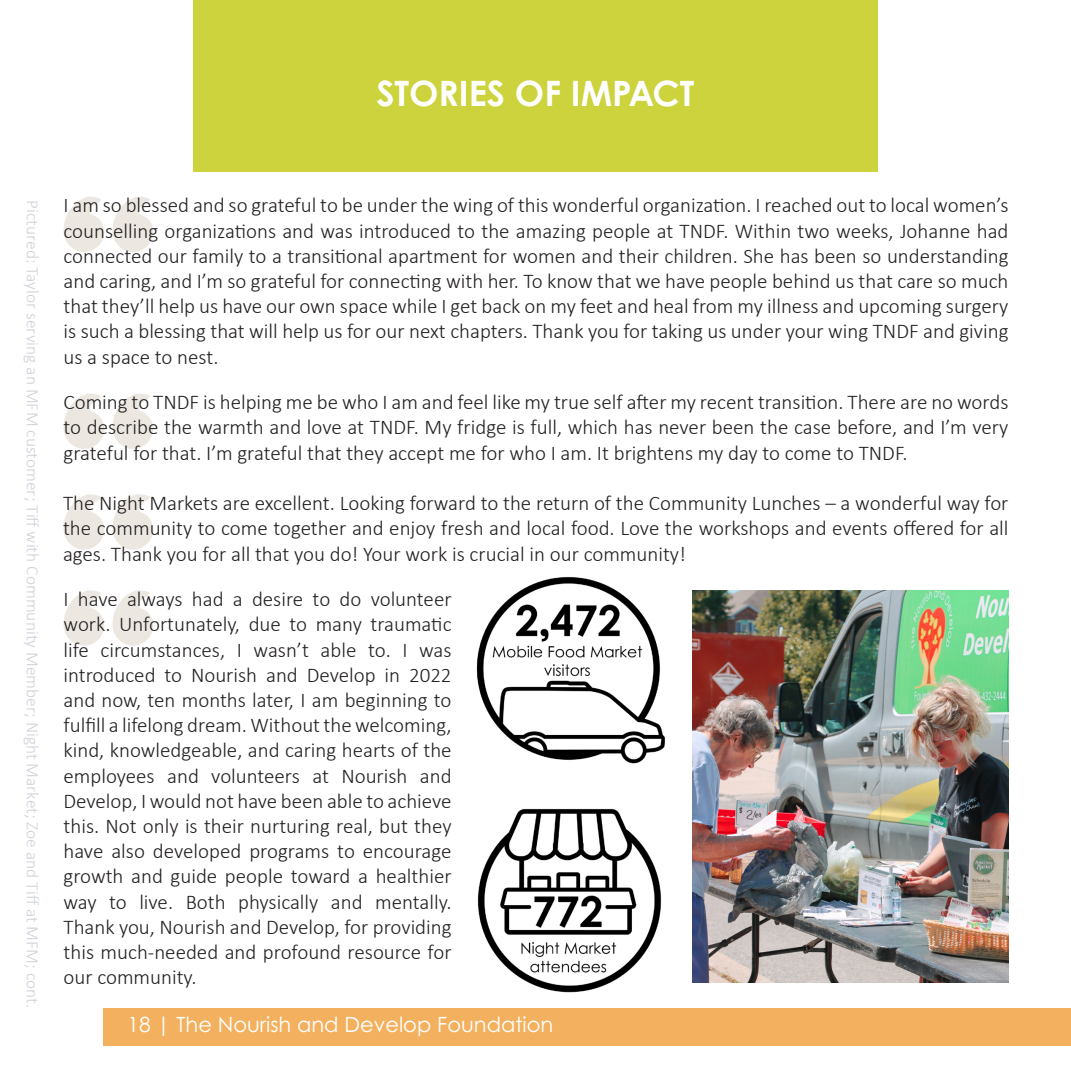
<style>
.page{position:relative;width:1071px;height:1071px;background:#fff}
.page>*{position:absolute;margin:0;border:0;box-sizing:border-box;transform-origin:0 0}
.t1{font:700 35px "Century Gothic Pro";color:#fff}
.t2{font:300 21px/25.2px "Calibri";color:#231f20;text-align:justify}
.t3{font:21px "Century Gothic Pro";color:#fff}
.t4{font:300 17.5px "Calibri";color:#ced2d9}
</style>
<div class="page">
<svg style="left:64px;top:197px;width:89px;height:55px"></svg>
<img style="left:476px;top:577px;width:217px;height:205px">
<div style="left:193px;top:0;width:685px;height:171px;background:#ccd33c"></div>
<svg style="left:64px;top:393px;width:89px;height:56px"></svg>
<svg style="left:64px;top:494px;width:89px;height:56px"></svg>
<svg style="left:64px;top:590px;width:89px;height:56px"></svg>
<img style="left:693px;top:590px;width:316px;height:392px">
<img style="left:477px;top:782px;width:217px;height:211px">
<div style="left:103px;top:1008px;width:968px;height:38px;background:#f3b15f"></div>
<h1 class="t1" style="left:376px;top:71px;width:320px">STORIES OF IMPACT</h1>
<p class="t4" style="left:43px;top:200px;width:809px;rotate:90deg">Pictured: Taylor serving an MFM customer; Tiff with Community Member; Night Market; Zoe and Tiff at MFM; cont.</p>
<p class="t2" style="left:64px;top:193px;width:947px">I am so blessed and so grateful to be under the wing of this wonderful organization. I reached out to local women’s counselling organizations and was introduced to the amazing people at TNDF. Within two weeks, Johanne had connected our family to a transitional apartment for women and their children. She has been so understanding and caring, and I’m so grateful for connecting with her. To know that we have people behind us that care so much that they’ll help us have our own space while I get back on my feet and heal from my illness and upcoming surgery is such a blessing that will help us for our next chapters. Thank you for taking us under your wing TNDF and giving us a space to nest.</p>
<p class="t2" style="left:64px;top:390px;width:947px">Coming to TNDF is helping me be who I am and feel like my true self after my recent transition. There are no words to describe the warmth and love at TNDF. My fridge is full, which has never been the case before, and I’m very grateful for that. I’m grateful that they accept me for who I am. It brightens my day to come to TNDF.</p>
<p class="t2" style="left:63px;top:490px;width:947px">The Night Markets are excellent. Looking forward to the return of the Community Lunches – a wonderful way for the community to come together and enjoy fresh and local food. Love the workshops and events offered for all ages. Thank you for all that you do! Your work is crucial in our community!</p>
<p class="t2" style="left:64px;top:586px;width:390px">I have always had a desire to do volunteer work. Unfortunately, due to many traumatic life circumstances, I wasn’t able to. I was introduced to Nourish and Develop in 2022 and now, ten months later, I am beginning to fulfill a lifelong dream. Without the welcoming, kind, knowledgeable, and caring hearts of the employees and volunteers at Nourish and Develop, I would not have been able to achieve this. Not only is their nurturing real, but they have also developed programs to encourage growth and guide people toward a healthier way to live. Both physically and mentally.<br>Thank you, Nourish and Develop, for providing this much-needed and profound resource for our community.</p>
<p class="t3" style="left:128px;top:1012px;width:427px">18 | The Nourish and Develop Foundation</p>
</div>
